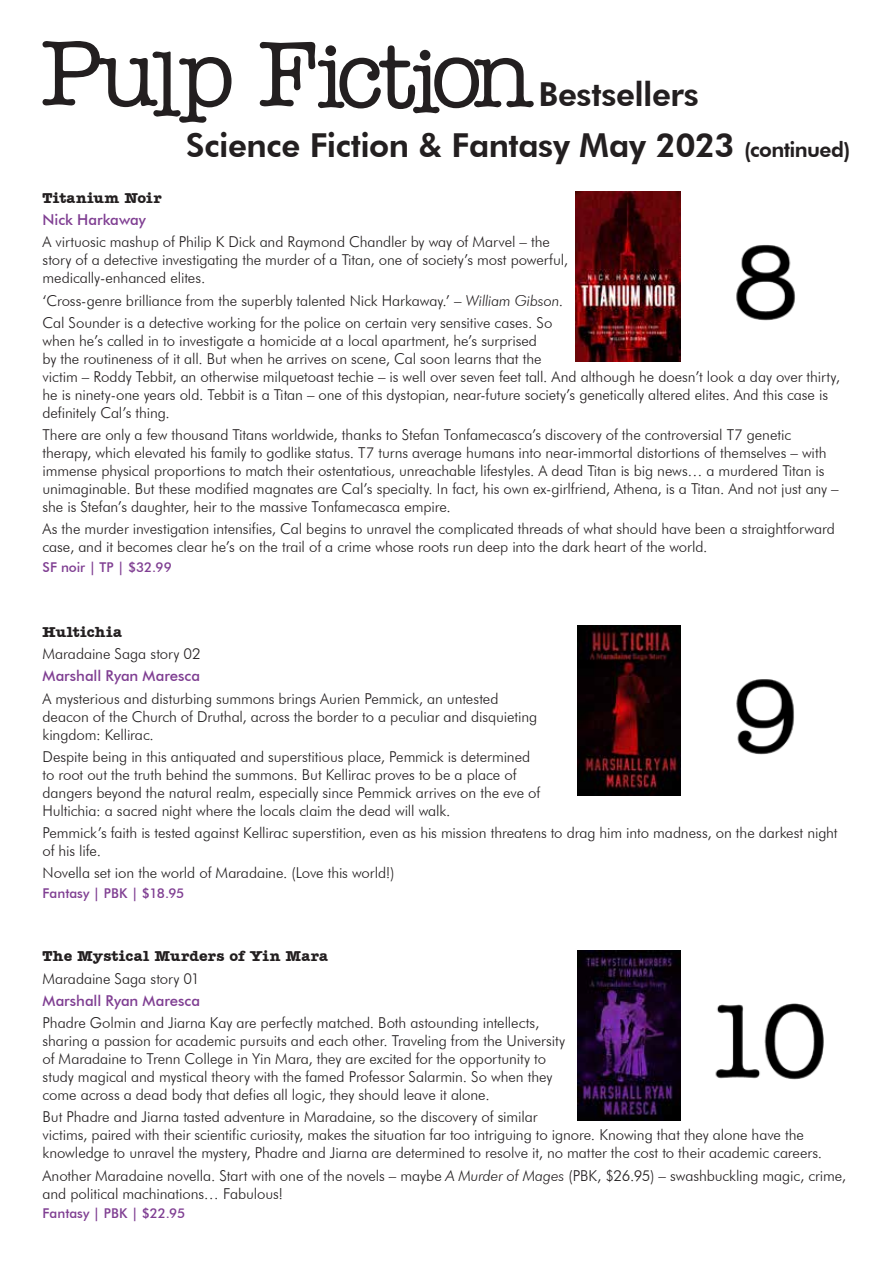
<style>
.page{position:relative;width:893px;height:1263px;background:#fff}
.page>*{position:absolute;margin:0;border:0;box-sizing:border-box;transform-origin:0 0}
.t1{font:800 33px "Futura BT";letter-spacing:-.015em;color:#231f20}
.t2{font:300 15px/18px "Futura BT";letter-spacing:-.005em;color:#231f20}
.t3{font:500 15px "Futura BT";color:#7f3e92}
.t4{font:700 15px "Amer Typewriter IT Cby BT";letter-spacing:.01em;color:#231f20}
.t5{font:500 13.5px "Futura BT";color:#7f3e92}
.s1{font-size:21px}
.s2{font-style:italic}
</style>
<div class="page">
<svg style="left:43px;top:41px;width:188px;height:82px"></svg>
<svg style="left:260px;top:42px;width:274px;height:71px"></svg>
<img style="left:575px;top:191px;width:220px;height:171px">
<img style="left:577px;top:625px;width:217px;height:171px">
<img style="left:577px;top:950px;width:247px;height:170px">
<h1 class="t1" style="left:538px;top:74px;width:162px">Bestsellers</h1>
<h1 class="t1" style="left:186px;top:125px;width:666px">Science Fiction &amp; Fantasy May 2023 <span class="s1">(continued)</span></h1>
<p class="t4" style="left:43px;top:188px;width:121px">Titanium Noir</p>
<p class="t3" style="left:43px;top:211px;width:105px">Nick Harkaway</p>
<p class="t2" style="left:43px;top:233px;width:527px">A virtuosic mashup of Philip K Dick and Raymond Chandler by way of Marvel – the story of a detective investigating the murder of a Titan, one of society’s most powerful, medically-enhanced elites.</p>
<p class="t2" style="left:43px;top:289px;width:522px;line-height:22.2px">‘Cross-genre brilliance from the superbly talented Nick Harkaway.’ – <span class="s2">William Gibson</span>.<br>Cal Sounder is a detective working for the police on certain very sensitive cases. So</p>
<p class="t2" style="left:43px;top:331px;width:799px">when he’s called in to investigate a homicide at a local apartment, he’s surprised<br>by the routineness of it all. But when he arrives on scene, Cal soon learns that the<br>victim – Roddy Tebbit, an otherwise milquetoast techie – is well over seven feet tall. And although he doesn’t look a day over thirty, he is ninety-one years old. Tebbit is a Titan – one of this dystopian, near-future society’s genetically altered elites. And this case is definitely Cal’s thing.</p>
<p class="t2" style="left:43px;top:426px;width:798px">There are only a few thousand Titans worldwide, thanks to Stefan Tonfamecasca’s discovery of the controversial T7 genetic therapy, which elevated his family to godlike status. T7 turns average humans into near-immortal distortions of themselves – with immense physical proportions to match their ostentatious, unreachable lifestyles. A dead Titan is big news… a murdered Titan is unimaginable. But these modified magnates are Cal’s specialty. In fact, his own ex-girlfriend, Athena, is a Titan. And not just any – she is Stefan’s daughter, heir to the massive Tonfamecasca empire.</p>
<p class="t2" style="left:43px;top:520px;width:794px">As the murder investigation intensifies, Cal begins to unravel the complicated threads of what should have been a straightforward case, and it becomes clear he’s on the trail of a crime whose roots run deep into the dark heart of the world.</p>
<p class="t5" style="left:43px;top:559px;width:131px">SF noir | TP | $32.99</p>
<p class="t4" style="left:43px;top:622px;width:81px">Hultichia</p>
<p class="t2" style="left:43px;top:645px;width:160px">Maradaine Saga story 02</p>
<p class="t3" style="left:43px;top:667px;width:159px">Marshall Ryan Maresca</p>
<p class="t2" style="left:43px;top:689px;width:496px">A mysterious and disturbing summons brings Aurien Pemmick, an untested deacon of the Church of Druthal, across the border to a peculiar and disquieting kingdom: Kellirac.</p>
<p class="t2" style="left:43px;top:747px;width:499px">Despite being in this antiquated and superstitious place, Pemmick is determined to root out the truth behind the summons. But Kellirac proves to be a place of dangers beyond the natural realm, especially since Pemmick arrives on the eve of Hultichia: a sacred night where the locals claim the dead will walk.</p>
<p class="t2" style="left:43px;top:824px;width:797px">Pemmick’s faith is tested against Kellirac superstition, even as his mission threatens to drag him into madness, on the darkest night of his life.</p>
<p class="t2" style="left:43px;top:864px;width:353px">Novella set ion the world of Maradaine. (Love this world!)</p>
<p class="t5" style="left:43px;top:885px;width:143px">Fantasy | PBK | $18.95</p>
<p class="t4" style="left:43px;top:947px;width:287px">The Mystical Murders of Yin Mara</p>
<p class="t2" style="left:43px;top:969px;width:159px">Maradaine Saga story 01</p>
<p class="t3" style="left:43px;top:991px;width:159px">Marshall Ryan Maresca</p>
<p class="t2" style="left:43px;top:1014px;width:524px">Phadre Golmin and Jiarna Kay are perfectly matched. Both astounding intellects, sharing a passion for academic pursuits and each other. Traveling from the University of Maradaine to Trenn College in Yin Mara, they are excited for the opportunity to study magical and mystical theory with the famed Professor Salarmin. So when they come across a dead body that defies all logic, they should leave it alone.</p>
<p class="t2" style="left:43px;top:1108px;width:781px">But Phadre and Jiarna tasted adventure in Maradaine, so the discovery of similar<br>victims, paired with their scientific curiosity, makes the situation far too intriguing to ignore. Knowing that they alone have the knowledge to unravel the mystery, Phadre and Jiarna are determined to resolve it, no matter the cost to their academic careers.</p>
<p class="t2" style="left:43px;top:1166px;width:805px">Another Maradaine novella. Start with one of the novels – maybe <span class="s2">A Murder of Mages</span> (PBK, $26.95) – swashbuckling magic, crime, and political machinations… Fabulous!</p>
<p class="t5" style="left:43px;top:1205px;width:144px">Fantasy | PBK | $22.95</p>
</div>
